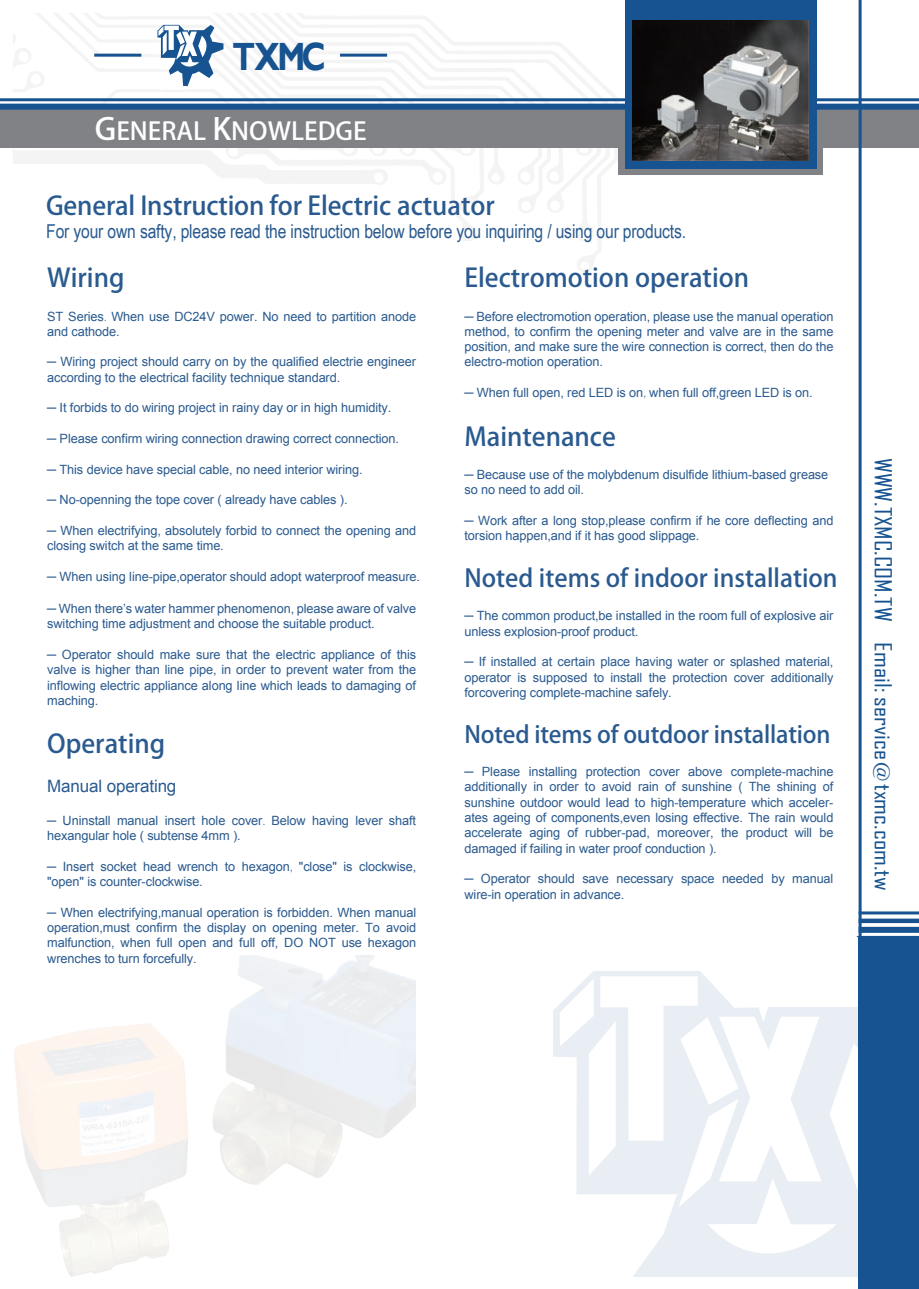
<style>
.page{position:relative;width:919px;height:1289px;background:#fff}
.page>*{position:absolute;margin:0;border:0;box-sizing:border-box;transform-origin:0 0}
.t1{font:700 39.3px "Gill Sans";color:#165390;scale:.8 1}
.t2{font:700 25.5px "Adobe Fan Heiti Std";color:#2a5a8f}
.t3{font:700 24.45px "Adobe Fan Heiti Std";color:#2a5a8f}
.t4{font:700 24.3px "Adobe Fan Heiti Std";color:#fff;scale:1.04 1}
.t5{font:700 23.4px "Adobe Fan Heiti Std";letter-spacing:-.01em;color:#2a5a8f}
.t6{font:22.5px "Agency FB";color:#165390;scale:1.2 1}
.t7{font:19.2px "Arial Narrow";letter-spacing:-.01em;color:#2a5a8f}
.t8{font:16.95px "Arial";letter-spacing:-.01em;color:#2a5a8f}
.t9{font:12.75px/15.3px "Arial";letter-spacing:-.01em;color:#2a5a8f}
.s1{font-size:30px}
.s2{font-family:"Adobe Ming Std";font-weight:300}
.s3{font-family:"P Ming Li U"}
</style>
<div class="page">
<svg style="left:553px;top:971px;width:151px;height:86px"></svg>
<svg style="left:559px;top:976px;width:299px;height:300px"></svg>
<svg style="left:577px;top:82px;width:32px;height:159px"></svg>
<svg style="left:451px;top:75px;width:150px;height:138px"></svg>
<svg style="left:504px;top:156px;width:38px;height:29px"></svg>
<svg style="left:446px;top:156px;width:58px;height:29px"></svg>
<svg style="left:446px;top:36px;width:147px;height:120px"></svg>
<div style="left:0;top:105px;width:918px;height:43px;background:#808285"></div>
<div style="left:618px;top:135px;width:204px;height:40px;background:#808285"></div>
<div style="left:625px;top:0;width:191px;height:168px;background:#165390"></div>
<hr style="left:0;top:98px;width:918px;height:3px;background:#165390">
<div style="left:0;top:104px;width:918px;height:6px;background:#165390"></div>
<svg style="left:13px;top:13px;width:433px;height:172px"></svg>
<hr style="left:858px;top:0;width:3px;height:1194px;background:#165390">
<div style="left:858px;top:936px;width:60px;height:352px;background:#165390"></div>
<div style="left:858px;top:926px;width:60px;height:6px;background:#165390"></div>
<div style="left:858px;top:918px;width:60px;height:5px;background:#165390"></div>
<hr style="left:858px;top:911px;width:60px;height:3px;background:#165390">
<img style="left:632px;top:21px;width:176px;height:140px">
<h1 class="t1" style="left:233px;top:34px;width:118px">TXMC</h1>
<h3 class="t4" style="left:95px;top:117px;width:263px"><span class="s1">G</span>ENERAL <span class="s1">K</span>NOWLEDGE</h3>
<h2 class="t2" style="left:46px;top:190px;width:450px">General Instruction for Electric actuator</h2>
<h3 class="t7" style="left:46px;top:217px;width:641px">For your own safty, please read the instruction below before you inquiring / using our products.</h3>
<h2 class="t2" style="left:47px;top:263px;width:79px">Wiring</h2>
<p class="t9" style="left:47px;top:308px;width:370px">ST Series<span class="s2">.</span> When use DC24V power. No need to partition anode and cathode.</p>
<p class="t9" style="left:47px;top:354px;width:370px">─ Wiring project should carry on by the qualified electrie engineer according to the electrical facility technique standard.</p>
<p class="t9" style="left:47px;top:400px;width:345px">─ It forbids to do wiring project in rainy day or in high humidity.</p>
<p class="t9" style="left:47px;top:431px;width:353px">─ Please confirm wiring connection drawing correct connection.</p>
<p class="t9" style="left:47px;top:461px;width:317px">─ This device have special cable, no need interior wiring.</p>
<p class="t9" style="left:47px;top:492px;width:302px">─ No-openning the tope cover ( already have cables ).</p>
<p class="t9" style="left:47px;top:523px;width:370px">─ When electrifying, absolutely forbid to connect the opening and closing switch at the same time.</p>
<p class="t9" style="left:47px;top:569px;width:374px">─ When using line-pipe,operator should adopt waterproof measure.</p>
<p class="t9" style="left:47px;top:601px;width:370px">─ When there’s water hammer phenomenon, please aware of valve switching time adjustment and choose the suitable product.</p>
<p class="t9" style="left:47px;top:647px;width:370px;text-align:justify">─ Operator should make sure that the electric appliance of this valve is higher than line pipe, in order to prevent water from the inflowing electric appliance along line which leads to damaging of maching.</p>
<h2 class="t2" style="left:47px;top:728px;width:119px">Operating</h2>
<h3 class="t8" style="left:47px;top:774px;width:131px">Manual operating</h3>
<p class="t9" style="left:47px;top:812px;width:370px">─ Uninstall manual insert hole cover<span class="s2">.</span> Below having lever shaft hexangular hole ( subtense 4mm ).</p>
<p class="t9" style="left:47px;top:858px;width:370px">─ Insert socket head wrench to hexagon<span class="s2">,</span> "close" is clockwise, "open" is counter-clockwise.</p>
<p class="t9" style="left:47px;top:904px;width:370px;text-align:justify">─ When electrifying,manual operation is forbidden. When manual operation,must confirm the display on opening meter. To avoid malfunction, when full open and full off, DO NOT use hexagon wrenches to turn forcefully.</p>
<h2 class="t2" style="left:464px;top:263px;width:286px">Electromotion operation</h2>
<p class="t9" style="left:464px;top:308px;width:370px;text-align:justify">─ Before electromotion operation, please use the manual operation method, to confirm the opening meter and valve are in the same position, and make sure the wire connection is correct, then do the electro-motion operation.</p>
<p class="t9" style="left:464px;top:385px;width:349px">─ When full open, red LED is on<span class="s2">,</span> when full off,green LED is on.</p>
<h2 class="t2" style="left:464px;top:421px;width:153px">Maintenance</h2>
<p class="t9" style="left:464px;top:467px;width:365px">─ Because use of the molybdenum disulfide lithium-based grease so no need to add oil.</p>
<p class="t9" style="left:464px;top:512px;width:370px">─ Work after a long stop,please confirm if he core deflecting and torsion happen,and if it has good slippage.</p>
<h3 class="t3" style="left:464px;top:563px;width:374px">Noted items of indoor installation</h3>
<p class="t9" style="left:464px;top:608px;width:370px">─ The common product,be installed in the room full of explosive air unless explosion-proof product.</p>
<p class="t9" style="left:464px;top:654px;width:370px;text-align:justify">─ If installed at certain place having water or splashed material, operator is supposed to install the protection cover additionally forcovering complete-machine safely.</p>
<h3 class="t5" style="left:464px;top:720px;width:367px">Noted items of outdoor installation</h3>
<p class="t9" style="left:464px;top:764px;width:370px;text-align:justify">─ Please installing protection cover above complete-machine additionally in order to avoid rain of sunshine ( The shining of sunshine outdoor would lead to high-temperature which acceler&shy;ates ageing of components,even losing effective. The rain would accelerate aging of rubber-pad, moreover, the product will be damaged if failing in water proof conduction ).</p>
<p class="t9" style="left:464px;top:871px;width:370px">─ Operator should save necessary space needed by manual wire-in operation in advance.</p>
<h3 class="t6" style="left:897px;top:458px;width:362px;rotate:90deg">WWW.TXMC.COM.TW Email: service<span class="s3">@</span>txmc.com.tw</h3>
</div>
